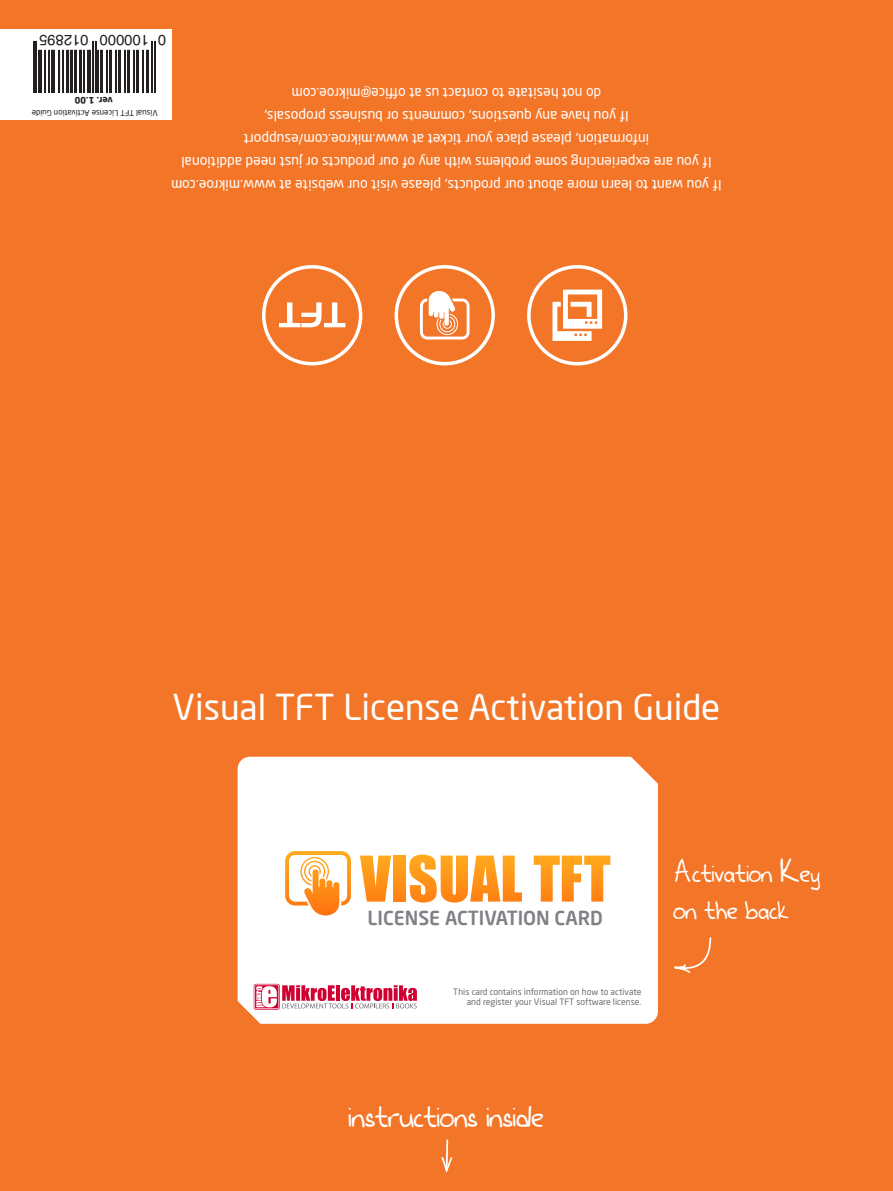
<style>
.page{position:relative;width:893px;height:1191px;background:#f37528}
.page>*{position:absolute;margin:0;border:0;box-sizing:border-box;transform-origin:0 0}
.Section_Title{font:35px "Neo Sans Pro";color:#fff}
.Section_Title-2{font:35px "Furro Script";color:#fff}
.Section_Title-3{font:29.75px/36.8px "Furro Script";color:#fff}
.t1{font:500 19.07px "Neo Sans Pro";color:#808186}
.t2{font:14.88px "Helvetica";color:#231f20}
.t3{font:14px "Neo Sans Pro";color:#fff}
.t4{font:700 8.92px "Neo Sans Pro";color:#231f20}
.t5{font:8.75px/10.5px "Neo Sans Pro";color:#6e6e73;text-align:right}
.t6{font:8.05px "Neo Sans Pro";color:#231f20}
</style>
<div class="page">
<div style="left:262px;top:265px;width:100px;height:100px;border:4px solid #fff;border-radius:50%"></div>
<div style="left:395px;top:265px;width:100px;height:100px;border:4px solid #fff;border-radius:50%"></div>
<svg style="left:420px;top:291px;width:50px;height:48px"></svg>
<div style="left:527px;top:265px;width:100px;height:100px;border:4px solid #fff;border-radius:50%"></div>
<svg style="left:552px;top:289px;width:50px;height:52px"></svg>
<div style="left:0;top:29px;width:172px;height:90px;background:#fff"></div>
<hr style="left:154px;top:41px;width:1px;height:52px;background:#231f20">
<hr style="left:152px;top:41px;width:1px;height:52px;background:#231f20">
<hr style="left:146px;top:50px;width:3px;height:43px;background:#231f20">
<hr style="left:143px;top:50px;width:1px;height:43px;background:#231f20">
<hr style="left:136px;top:50px;width:3px;height:43px;background:#231f20">
<hr style="left:134px;top:50px;width:1px;height:43px;background:#231f20">
<hr style="left:127px;top:50px;width:3px;height:43px;background:#231f20">
<hr style="left:125px;top:50px;width:1px;height:43px;background:#231f20">
<hr style="left:118px;top:50px;width:3px;height:43px;background:#231f20">
<hr style="left:116px;top:50px;width:1px;height:43px;background:#231f20">
<hr style="left:109px;top:50px;width:3px;height:43px;background:#231f20">
<hr style="left:106px;top:50px;width:2px;height:43px;background:#231f20">
<hr style="left:100px;top:50px;width:3px;height:43px;background:#231f20">
<hr style="left:97px;top:50px;width:2px;height:43px;background:#231f20">
<hr style="left:95px;top:41px;width:1px;height:52px;background:#231f20">
<hr style="left:92px;top:41px;width:2px;height:52px;background:#231f20">
<hr style="left:87px;top:50px;width:4px;height:43px;background:#231f20">
<hr style="left:83px;top:50px;width:2px;height:43px;background:#231f20">
<hr style="left:79px;top:50px;width:3px;height:43px;background:#231f20">
<hr style="left:74px;top:50px;width:3px;height:43px;background:#231f20">
<hr style="left:70px;top:50px;width:3px;height:43px;background:#231f20">
<hr style="left:67px;top:50px;width:2px;height:43px;background:#231f20">
<hr style="left:63px;top:50px;width:1px;height:43px;background:#231f20">
<hr style="left:59px;top:50px;width:1px;height:43px;background:#231f20">
<hr style="left:51px;top:50px;width:4px;height:43px;background:#231f20">
<hr style="left:48px;top:50px;width:2px;height:43px;background:#231f20">
<hr style="left:45px;top:50px;width:1px;height:43px;background:#231f20">
<hr style="left:38px;top:50px;width:4px;height:43px;background:#231f20">
<hr style="left:36px;top:41px;width:1px;height:52px;background:#231f20">
<hr style="left:33px;top:41px;width:1px;height:52px;background:#231f20">
<svg style="left:279px;top:302px;width:66px;height:25px"></svg>
<svg style="left:441px;top:1139px;width:12px;height:34px"></svg>
<svg style="left:674px;top:937px;width:38px;height:36px"></svg>
<div style="left:238px;top:756px;width:420px;height:267px;background:#fff;border-radius:12px"></div>
<svg style="left:285px;top:851px;width:66px;height:64px"></svg>
<svg style="left:360px;top:855px;width:31px;height:46px"></svg>
<svg style="left:393px;top:855px;width:12px;height:46px"></svg>
<svg style="left:409px;top:854px;width:113px;height:48px"></svg>
<svg style="left:534px;top:855px;width:76px;height:46px"></svg>
<svg style="left:254px;top:983px;width:26px;height:26px"></svg>
<svg style="left:627px;top:756px;width:31px;height:32px"></svg>
<svg style="left:237px;top:984px;width:180px;height:40px"></svg>
<p class="t2" style="left:89px;top:49px;width:51px;rotate:-180deg">012895</p>
<p class="t2" style="left:149px;top:49px;width:51px;rotate:-180deg">100000</p>
<p class="t2" style="left:166px;top:49px;width:10px;rotate:-180deg">0</p>
<p class="t4" style="left:113px;top:106px;width:40px;rotate:-180deg">ver. 1.00</p>
<p class="t6" style="left:158px;top:118px;width:128px;rotate:-180deg">Visual TFT License Activation Guide</p>
<p class="t3" style="left:601px;top:102px;width:311px;rotate:-180deg">do not hesitate to contact us at office@mikroe.com</p>
<p class="t3" style="left:629px;top:125px;width:366px;rotate:-180deg">If you have any questions, comments or business proposals,</p>
<p class="t3" style="left:649px;top:148px;width:407px;rotate:-180deg">information, please place your ticket at www.mikroe.com/esupport</p>
<p class="t3" style="left:712px;top:170px;width:532px;rotate:-180deg">If you are experiencing some problems with any of our products or just need additional</p>
<p class="t3" style="left:722px;top:193px;width:552px;rotate:-180deg">If you want to learn more about our products, please visit our website at www.mikroe.com</p>
<p class="Section_Title" style="left:173px;top:686px;width:549px">Visual TFT License Activation Guide</p>
<p class="t1" style="left:368px;top:906px;width:237px">LICENSE ACTIVATION CARD</p>
<p class="t5" style="left:453px;top:986px;width:190px">This card contains information on how to activate and register your Visual TFT software license.</p>
<p class="Section_Title-3" style="left:673px;top:855px;width:148px">Activation Key on the back</p>
<p class="Section_Title-2" style="left:349px;top:1094px;width:196px">instructions inside</p>
</div>
